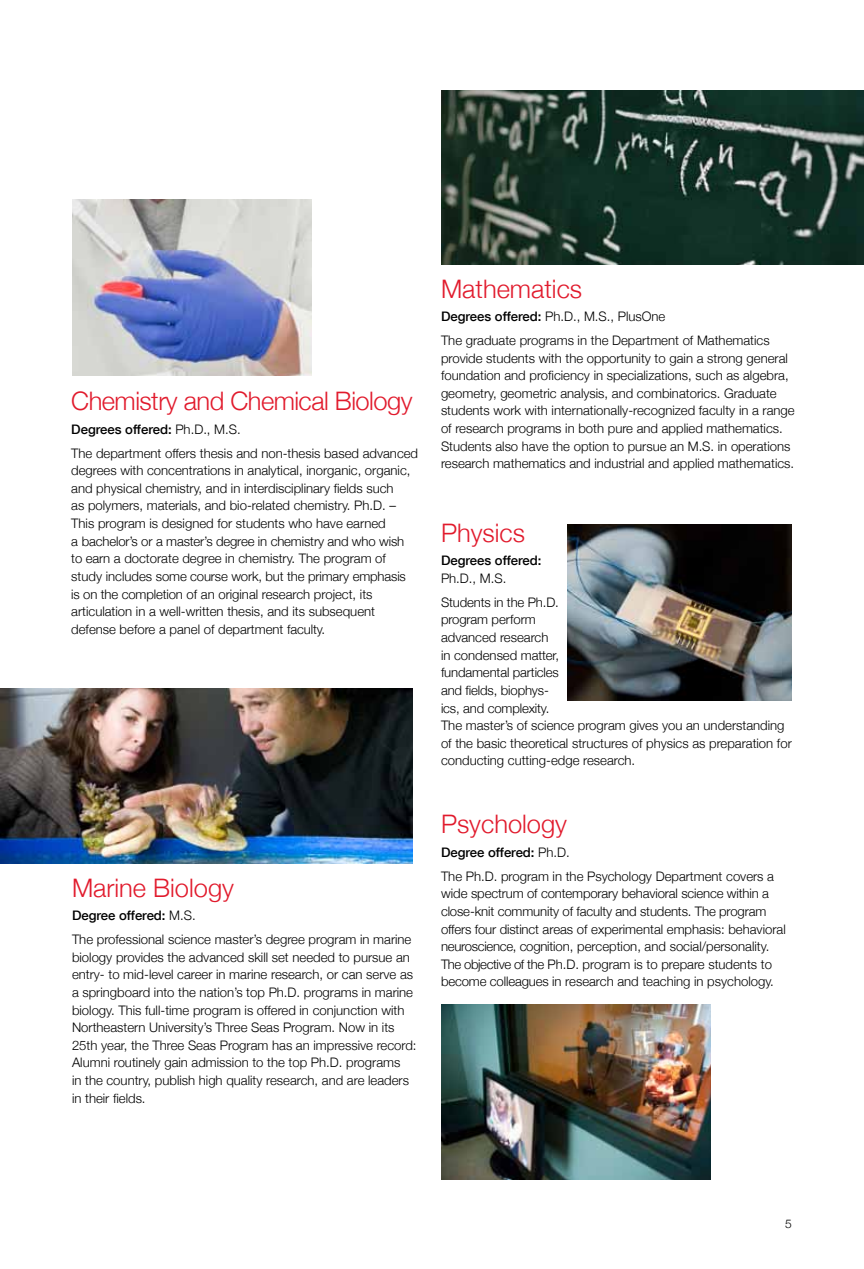
<style>
.page{position:relative;width:864px;height:1269px;background:#fff}
.page>*{position:absolute;margin:0;border:0;box-sizing:border-box;transform-origin:0 0}
.t1{font:300 25.5px "Helvetica Neue";color:#e11a2c}
.t2{font:300 25.5px "Helvetica Neue";letter-spacing:-.02em;color:#e11a2c}
.t3{font:300 13.2px/17.7px "Helvetica Neue";color:#000}
.t4{font:500 13.2px "Helvetica Neue";color:#000}
.t5{font:300 12px "Helvetica Neue";color:#000}
.s1{font-weight:500}
</style>
<div class="page">
<img style="left:72px;top:199px;width:240px;height:177px">
<img style="left:0;top:688px;width:413px;height:175px">
<img style="left:567px;top:525px;width:225px;height:175px">
<img style="left:441px;top:90px;width:423px;height:174px">
<img style="left:441px;top:1004px;width:270px;height:175px">
<h1 class="t2" style="left:71px;top:386px;width:343px">Chemistry and Chemical Biology</h1>
<p class="t3" style="left:71px;top:417px;width:348px;line-height:23.7px"><span class="s1">Degrees offered:</span> Ph.D., M.S.<br>The department offers thesis and non-thesis based advanced</p>
<p class="t3" style="left:71px;top:461px;width:341px">degrees with concentrations in analytical, inorganic, organic, and physical chemistry, and in interdisciplinary fields such<br>as polymers, materials, and bio-related chemistry. Ph.D. – This program is designed for students who have earned<br>a bachelor’s or a master’s degree in chemistry and who wish to earn a doctorate degree in chemistry. The program of study includes some course work, but the primary emphasis is on the completion of an original research project, its articulation in a well-written thesis, and its subsequent defense before a panel of department faculty.</p>
<h1 class="t1" style="left:72px;top:872px;width:164px">Marine Biology</h1>
<p class="t3" style="left:72px;top:904px;width:341px;line-height:23.7px"><span class="s1">Degree offered:</span> M.S.<br>The professional science master’s degree program in marine</p>
<p class="t3" style="left:72px;top:948px;width:346px">biology provides the advanced skill set needed to pursue an entry- to mid-level career in marine research, or can serve as a springboard into the nation’s top Ph.D. programs in marine biology. This full-time program is offered in conjunction with Northeastern University’s Three Seas Program. Now in its 25th year, the Three Seas Program has an impressive record:<br>Alumni routinely gain admission to the top Ph.D. programs<br>in the country, publish high quality research, and are leaders in their fields.</p>
<h1 class="t1" style="left:441px;top:273px;width:143px">Mathematics</h1>
<p class="t3" style="left:441px;top:305px;width:330px;line-height:23.7px"><span class="s1">Degrees offered:</span> Ph.D., M.S., PlusOne<br>The graduate programs in the Department of Mathematics</p>
<p class="t3" style="left:441px;top:349px;width:355px">provide students with the opportunity to gain a strong general foundation and proficiency in specializations, such as algebra, geometry, geometric analysis, and combinatorics. Graduate students work with internationally-recognized faculty in a range of research programs in both pure and applied mathematics.<br>Students also have the option to pursue an M.S. in operations research mathematics and industrial and applied mathematics.</p>
<h1 class="t1" style="left:441px;top:517px;width:86px">Physics</h1>
<p class="t4" style="left:441px;top:553px;width:102px">Degrees offered:</p>
<p class="t3" style="left:441px;top:566px;width:119px;line-height:23.7px">Ph.D., M.S.<br>Students in the Ph.D.</p>
<p class="t3" style="left:441px;top:611px;width:352px">program perform<br>advanced research<br>in condensed matter,<br>fundamental particles<br>and fields, biophys-<br>ics, and complexity.<br>The master’s of science program gives you an understanding of the basic theoretical structures of physics as preparation for conducting cutting-edge research.</p>
<h1 class="t1" style="left:441px;top:809px;width:128px">Psychology</h1>
<p class="t3" style="left:441px;top:840px;width:335px;line-height:23.7px"><span class="s1">Degree offered:</span> Ph.D.<br>The Ph.D. program in the Psychology Department covers a</p>
<p class="t3" style="left:441px;top:885px;width:346px">wide spectrum of contemporary behavioral science within a close-knit community of faculty and students. The program offers four distinct areas of experimental emphasis: behavioral neuroscience, cognition, perception, and social/personality.<br>The objective of the Ph.D. program is to prepare students to become colleagues in research and teaching in psychology.</p>
<p class="t5" style="left:785px;top:1217px;width:8px">5</p>
</div>
